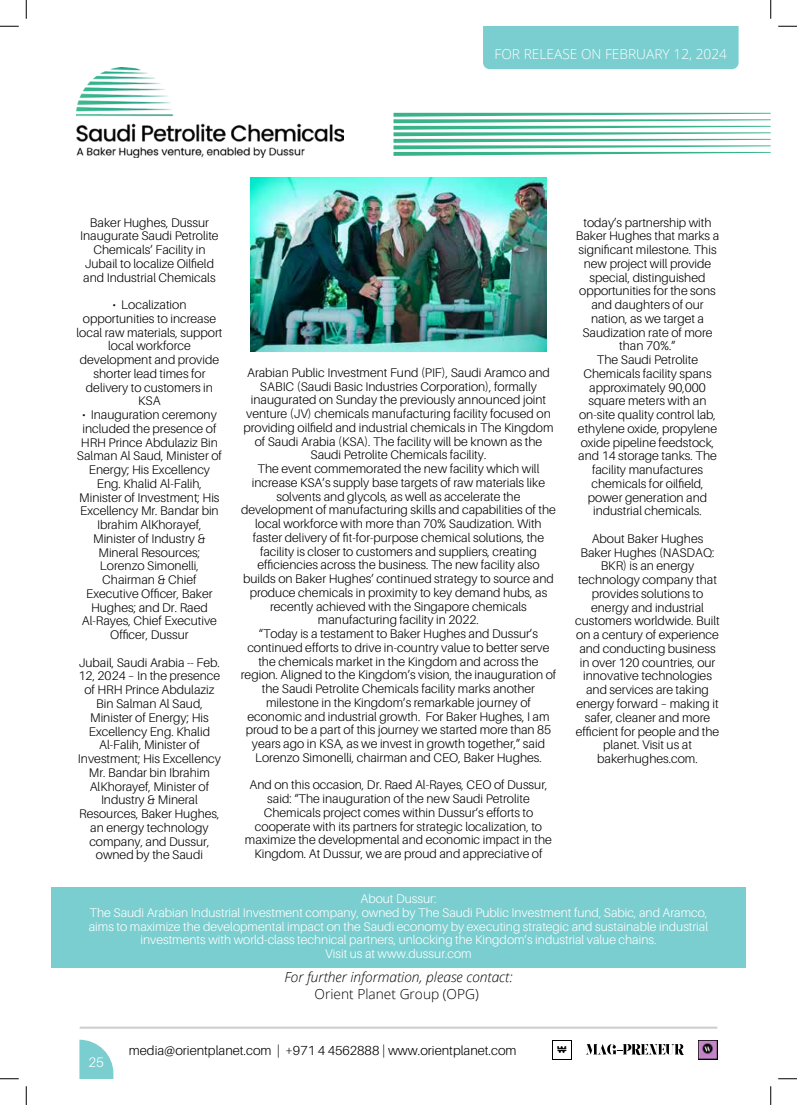
<style>
.page{position:relative;width:797px;height:1105px;background:#fff}
.page>*{position:absolute;margin:0;border:0;box-sizing:border-box;transform-origin:0 0}
.t1{font:italic 300 13.75px "Open Sans";color:#000}
.t2{font:300 13.75px "Open Sans";color:#fff}
.t3{font:300 13.75px "Open Sans";color:#000}
.t4{font:300 13.75px "Aileron";color:#fff}
.t5{font:300 13.12px "Aileron";color:#000}
.t6{font:300 12.5px/13.8px "Aileron";color:#000;text-align:center}
.t7{font:300 12.5px/13.8px "Aileron";color:#fff;text-align:center}
.t8{font:9.38px "Fredoka One";color:#000}
</style>
<div class="page">
<div style="left:51px;top:887px;width:694px;height:80px;background:#7bcecf"></div>
<div style="left:483px;top:26px;width:255px;height:43px;background:#7bcecf"></div>
<img style="left:250px;top:177px;width:296px;height:174px">
<img style="left:76px;top:67px;width:268px;height:91px">
<svg style="left:393px;top:113px;width:377px;height:43px"></svg>
<hr style="left:79px;top:1026px;width:638px;height:3px;background:#cdcfd0">
<svg style="left:79px;top:1040px;width:34px;height:39px"></svg>
<div style="left:697px;top:1040px;width:20px;height:19px;background:#422d43"></div>
<img style="left:699px;top:1041px;width:17px;height:17px">
<svg style="left:557px;top:1048px;width:10px;height:3px"></svg>
<svg style="left:585px;top:1044px;width:99px;height:11px"></svg>
<svg style="left:0;top:25px;width:19px;height:2px"></svg>
<svg style="left:778px;top:25px;width:19px;height:2px"></svg>
<svg style="left:0;top:1078px;width:19px;height:1px"></svg>
<svg style="left:778px;top:1078px;width:19px;height:1px"></svg>
<svg style="left:25px;top:0;width:2px;height:19px"></svg>
<svg style="left:25px;top:1086px;width:2px;height:19px"></svg>
<svg style="left:770px;top:0;width:1px;height:19px"></svg>
<svg style="left:770px;top:1086px;width:1px;height:19px"></svg>
<p class="t2" style="left:494px;top:45px;width:234px">FOR RELEASE ON FEBRUARY 12, 2024</p>
<p class="t6" style="left:80px;top:216px;width:140px">Baker Hughes, Dussur<br>Inaugurate Saudi Petrolite<br>Chemicals’ Facility in<br>Jubail to localize Oilfield and Industrial Chemicals</p>
<p class="t6" style="left:76px;top:298px;width:147px">• Localization opportunities to increase local raw materials, support local workforce development and provide shorter lead times for delivery to customers in<br>KSA</p>
<p class="t6" style="left:77px;top:408px;width:146px">• Inauguration ceremony included the presence of<br>HRH Prince Abdulaziz Bin<br>Salman Al Saud, Minister of<br>Energy; His Excellency<br>Eng. Khalid Al-Falih,<br>Minister of Investment; His<br>Excellency Mr. Bandar bin<br>Ibrahim AlKhorayef,<br>Minister of Industry &amp;<br>Mineral Resources;<br>Lorenzo Simonelli,<br>Chairman &amp; Chief<br>Executive Officer, Baker<br>Hughes; and Dr. Raed<br>Al-Rayes, Chief Executive<br>Officer, Dussur</p>
<p class="t6" style="left:78px;top:656px;width:144px">Jubail, Saudi Arabia -- Feb.<br>12, 2024 – In the presence of HRH Prince Abdulaziz<br>Bin Salman Al Saud,<br>Minister of Energy; His<br>Excellency Eng. Khalid<br>Al-Falih, Minister of<br>Investment; His Excellency<br>Mr. Bandar bin Ibrahim<br>AlKhorayef, Minister of<br>Industry &amp; Mineral<br>Resources, Baker Hughes, an energy technology company, and Dussur, owned by the Saudi</p>
<p class="t6" style="left:241px;top:366px;width:317px">Arabian Public Investment Fund (PIF), Saudi Aramco and SABIC (Saudi Basic Industries Corporation), formally inaugurated on Sunday the previously announced joint venture (JV) chemicals manufacturing facility focused on providing oilfield and industrial chemicals in The Kingdom of Saudi Arabia (KSA). The facility will be known as the Saudi Petrolite Chemicals facility.<br>The event commemorated the new facility which will increase KSA’s supply base targets of raw materials like solvents and glycols, as well as accelerate the development of manufacturing skills and capabilities of the local workforce with more than 70% Saudization. With faster delivery of fit-for-purpose chemical solutions, the facility is closer to customers and suppliers, creating efficiencies across the business. The new facility also builds on Baker Hughes’ continued strategy to source and produce chemicals in proximity to key demand hubs, as recently achieved with the Singapore chemicals manufacturing facility in 2022.<br>“Today is a testament to Baker Hughes and Dussur’s continued efforts to drive in-country value to better serve the chemicals market in the Kingdom and across the region. Aligned to the Kingdom’s vision, the inauguration of the Saudi Petrolite Chemicals facility marks another milestone in the Kingdom’s remarkable journey of economic and industrial growth. For Baker Hughes, I am proud to be a part of this journey we started more than 85 years ago in KSA, as we invest in growth together,” said Lorenzo Simonelli, chairman and CEO, Baker Hughes.</p>
<p class="t6" style="left:245px;top:778px;width:308px">And on this occasion, Dr. Raed Al-Rayes, CEO of Dussur, said: “The inauguration of the new Saudi Petrolite Chemicals project comes within Dussur’s efforts to cooperate with its partners for strategic localization, to maximize the developmental and economic impact in the Kingdom. At Dussur, we are proud and appreciative of</p>
<p class="t6" style="left:575px;top:216px;width:145px">today’s partnership with<br>Baker Hughes that marks a significant milestone. This new project will provide special, distinguished opportunities for the sons and daughters of our nation, as we target a<br>Saudization rate of more than 70%.”<br>The Saudi Petrolite<br>Chemicals facility spans approximately 90,000 square meters with an on-site quality control lab, ethylene oxide, propylene oxide pipeline feedstock, and 14 storage tanks. The facility manufactures chemicals for oilfield, power generation and industrial chemicals.</p>
<p class="t6" style="left:575px;top:532px;width:146px">About Baker Hughes<br>Baker Hughes (NASDAQ:<br>BKR) is an energy technology company that provides solutions to energy and industrial customers worldwide. Built on a century of experience and conducting business in over 120 countries, our innovative technologies and services are taking energy forward – making it safer, cleaner and more efficient for people and the planet. Visit us at bakerhughes.com.</p>
<p class="t7" style="left:89px;top:892px;width:620px">About Dussur:<br>The Saudi Arabian Industrial Investment company, owned by The Saudi Public Investment fund, Sabic, and Aramco, aims to maximize the developmental impact on the Saudi economy by executing strategic and sustainable industrial investments with world-class technical partners, unlocking the Kingdom’s industrial value chains.<br>Visit us at www.dussur.com</p>
<p class="t1" style="left:284px;top:967px;width:230px">For further information, please contact:</p>
<p class="t4" style="left:89px;top:1055px;width:17px">25</p>
<p class="t3" style="left:314px;top:985px;width:166px">Orient Planet Group (OPG)</p>
<p class="t5" style="left:129px;top:1043px;width:389px">media@orientplanet.com | +971 4 4562888 | www.orientplanet.com</p>
<p class="t8" style="left:557px;top:1044px;width:11px">W</p>
</div>
